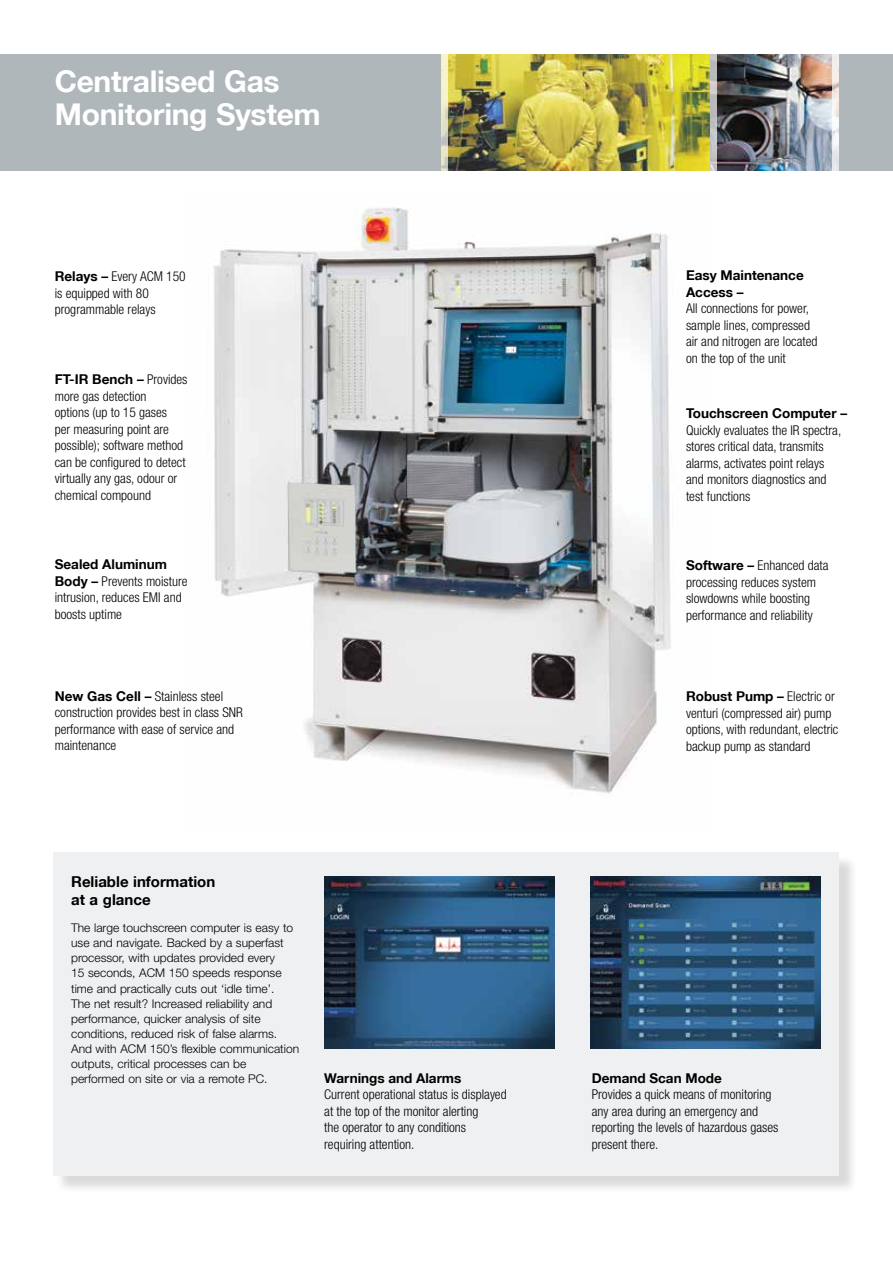
<style>
.page{position:relative;width:893px;height:1263px;background:#fff}
.page>*{position:absolute;margin:0;border:0;box-sizing:border-box;transform-origin:0 0}
.t1{font:700 30px/33px "Helvetica Neue LT";letter-spacing:-.01em;color:#fff}
.t2{font:700 15px/18px "Helvetica Neue LT";color:#000}
.t3{font:300 condensed 13.5px/16.5px "Helvetica Neue";color:#000}
.t4{font:700 13.5px/16.5px "Helvetica Neue LT";color:#000}
.t5{font:300 12px/15px "Helvetica Neue";color:#000}
.s1{font-family:"Helvetica Neue LT";font-weight:700;font-stretch:normal}
.s2{font-family:"Helvetica Neue";font-weight:300;font-stretch:condensed}
</style>
<div class="page">
<div style="left:56px;top:855px;width:802px;height:340px;background:#000;opacity:.15"></div>
<div style="left:53px;top:853px;width:786px;height:323px;background:#eef0f1"></div>
<div style="left:0;top:54px;width:893px;height:116px;background:#b0b7bb"></div>
<img style="left:448px;top:54px;width:384px;height:116px">
<svg style="left:710px;top:54px;width:7px;height:117px"></svg>
<svg style="left:832px;top:54px;width:7px;height:117px"></svg>
<svg style="left:442px;top:54px;width:6px;height:117px"></svg>
<img style="left:213px;top:207px;width:458px;height:587px">
<img style="left:324px;top:876px;width:230px;height:173px">
<img style="left:590px;top:876px;width:231px;height:172px">
<h1 class="t1" style="left:55px;top:64px;width:267px">Centralised Gas<br>Monitoring System</h1>
<p class="t3" style="left:55px;top:268px;width:132px"><span class="s1">Relays –</span> Every ACM 150 is equipped with 80 programmable relays</p>
<p class="t4" style="left:55px;top:371px;width:134px">FT-IR Bench – <span class="s2">Provides</span></p>
<p class="t3" style="left:55px;top:388px;width:132px">more gas detection<br>options (up to 15 gases per measuring point are possible); software method can be configured to detect virtually any gas, odour or chemical compound</p>
<p class="t4" style="left:55px;top:556px;width:114px">Sealed Aluminum</p>
<p class="t3" style="left:55px;top:573px;width:134px"><span class="s1">Body –</span> Prevents moisture intrusion, reduces EMI and boosts uptime</p>
<p class="t3" style="left:55px;top:688px;width:190px"><span class="s1">New Gas Cell –</span> Stainless steel construction provides best in class SNR performance with ease of service and maintenance</p>
<p class="t2" style="left:71px;top:872px;width:146px">Reliable information at a glance</p>
<p class="t5" style="left:71px;top:920px;width:229px">The large touchscreen computer is easy to use and navigate. Backed by a superfast processor, with updates provided every<br>15 seconds, ACM 150 speeds response time and practically cuts out ‘idle time’.<br>The net result? Increased reliability and performance, quicker analysis of site conditions, reduced risk of false alarms.<br>And with ACM 150’s flexible communication outputs, critical processes can be performed on site or via a remote PC.</p>
<p class="t4" style="left:324px;top:1069px;width:139px">Warnings and Alarms</p>
<p class="t3" style="left:324px;top:1086px;width:184px">Current operational status is displayed at the top of the monitor alerting<br>the operator to any conditions requiring attention.</p>
<p class="t4" style="left:686px;top:267px;width:119px">Easy Maintenance<br>Access –</p>
<p class="t3" style="left:686px;top:300px;width:133px">All connections for power, sample lines, compressed air and nitrogen are located on the top of the unit</p>
<p class="t4" style="left:686px;top:405px;width:163px">Touchscreen Computer –</p>
<p class="t3" style="left:686px;top:421px;width:157px">Quickly evaluates the IR spectra, stores critical data, transmits alarms, activates point relays and monitors diagnostics and test functions</p>
<p class="t3" style="left:686px;top:557px;width:144px"><span class="s1">Software –</span> Enhanced data processing reduces system slowdowns while boosting performance and reliability</p>
<p class="t4" style="left:686px;top:688px;width:150px">Robust Pump – <span class="s2">Electric or</span></p>
<p class="t3" style="left:686px;top:704px;width:154px">venturi (compressed air) pump options, with redundant, electric backup pump as standard</p>
<p class="t4" style="left:592px;top:1069px;width:132px">Demand Scan Mode</p>
<p class="t3" style="left:592px;top:1086px;width:188px">Provides a quick means of monitoring any area during an emergency and reporting the levels of hazardous gases present there.</p>
</div>
